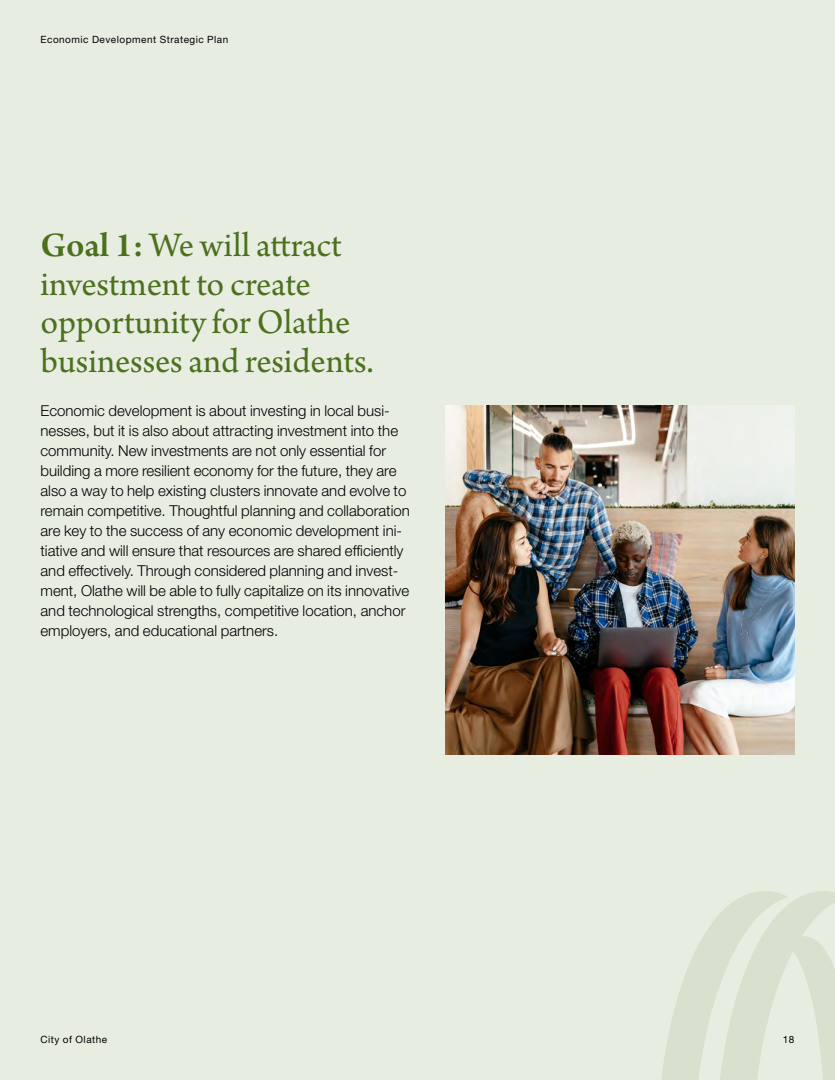
<style>
.page{position:relative;width:835px;height:1080px;background:#e8ede2}
.page>*{position:absolute;margin:0;border:0;box-sizing:border-box;transform-origin:0 0}
.t1{font:36.25px/38.8px "Arno Pro";color:#4b711d}
.t2{font:300 15px/20px "Helvetica Neue";color:#000}
.t3{font:10px "Helvetica Neue";letter-spacing:.05em;color:#000}
.s1{font-weight:600}
</style>
<div class="page">
<svg style="left:661px;top:891px;width:174px;height:189px"></svg>
<img style="left:445px;top:406px;width:349px;height:348px">
<p class="t3" style="left:41px;top:33px;width:189px">Economic Development Strategic Plan</p>
<h1 class="t1" style="left:41px;top:227px;width:335px"><span class="s1">Goal 1:</span> We will attract investment to create opportunity for Olathe businesses and residents.</h1>
<p class="t2" style="left:41px;top:401px;width:371px">Economic development is about investing in local busi&shy;nesses, but it is also about attracting investment into the community. New investments are not only essential for building a more resilient economy for the future, they are also a way to help existing clusters innovate and evolve to remain competitive. Thoughtful planning and collaboration are key to the success of any economic development ini&shy;tiative and will ensure that resources are shared efficiently and effectively. Through considered planning and invest&shy;ment, Olathe will be able to fully capitalize on its innovative and technological strengths, competitive location, anchor employers, and educational partners.</p>
<p class="t3" style="left:41px;top:1033px;width:68px">City of Olathe</p>
<p class="t3" style="left:782px;top:1033px;width:13px">18</p>
</div>
